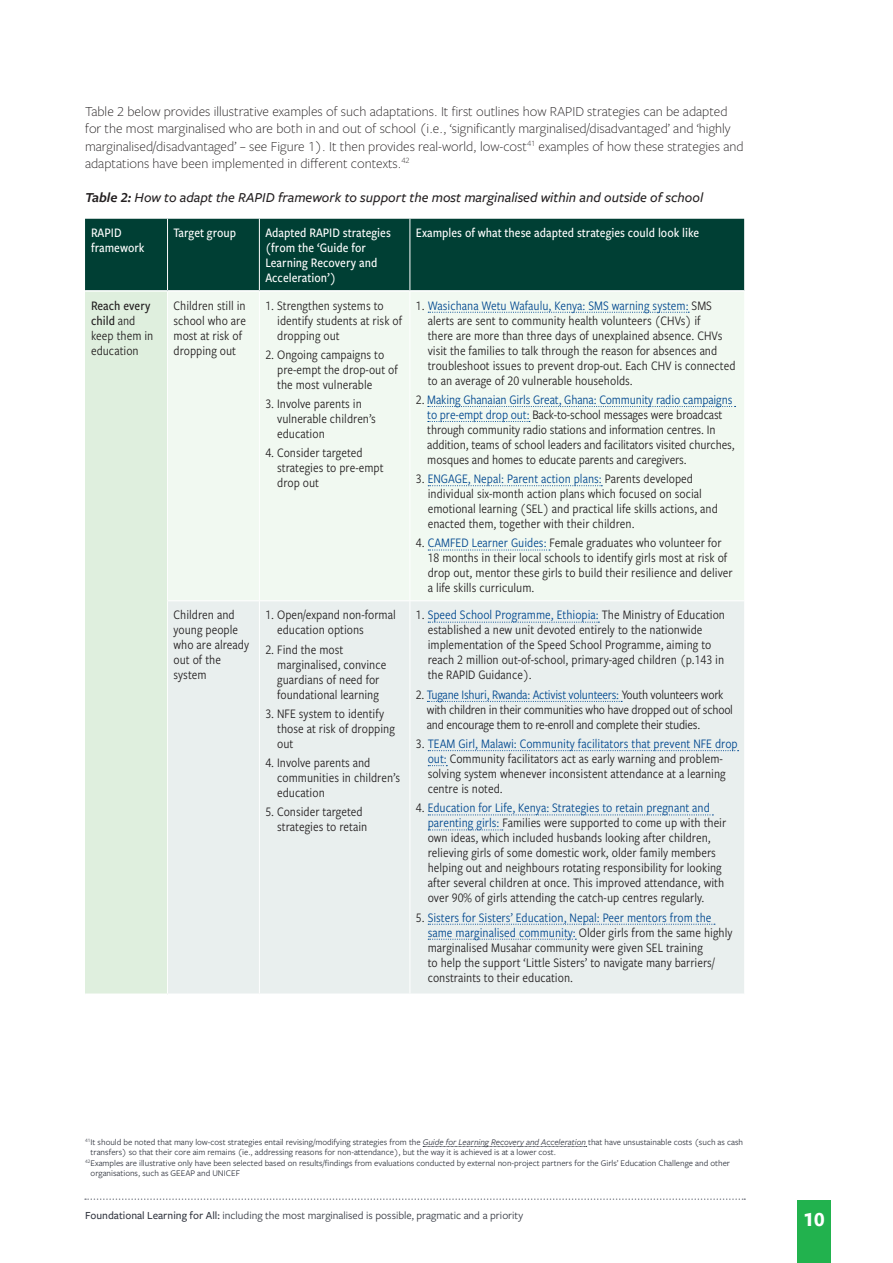
<style>
.page{position:relative;width:893px;height:1263px;background:#fff}
.page>*{position:absolute;margin:0;border:0;box-sizing:border-box;transform-origin:0 0}
.t1{font:700 21px "Freight Sans Pro";color:#fff}
.BODY{font:300 14.25px/17.2px "Freight Sans Pro";color:#231f20}
.t2{font:italic 500 14.25px "Freight Sans Pro";color:#231f20}
.Table_body{font:13.5px/15px "Freight Sans Cnd Pro";color:#231f20}
.Table_body-2{font:13.5px/15px "Freight Sans Cnd Pro";letter-spacing:-.02em;color:#231f20}
.Table_heading{font:500 13.5px/15px "Freight Sans Cnd Pro";color:#fff}
.t3{font:11.25px "Freight Sans Pro";color:#30343e}
.Footnotes{font:9px/10.5px "Freight Sans Pro";color:#30343e}
.s1{font-weight:600}
.s2{font-weight:500}
.s3{color:#01488f}
.s4{font-style:italic}
</style>
<div class="page">
<div style="left:797px;top:1200px;width:34px;height:63px;background:#22b24e"></div>
<svg style="left:85px;top:1198px;width:660px;height:2px"></svg>
<div style="left:85px;top:219px;width:659px;height:71px;background:#003f34"></div>
<div style="left:85px;top:291px;width:83px;height:703px;background:#dfefde"></div>
<div style="left:168px;top:292px;width:576px;height:308px;background:#f1f9f1"></div>
<div style="left:168px;top:601px;width:576px;height:392px;background:#e9efee"></div>
<hr style="left:167px;top:219px;width:1px;height:71px;background:#fff">
<hr style="left:259px;top:219px;width:1px;height:71px;background:#fff">
<hr style="left:410px;top:219px;width:1px;height:71px;background:#fff">
<hr style="left:167px;top:292px;width:1px;height:308px;background:#fff">
<hr style="left:259px;top:292px;width:1px;height:308px;background:#fff">
<hr style="left:410px;top:292px;width:1px;height:308px;background:#fff">
<hr style="left:167px;top:600px;width:92px;height:1px;background:#fff">
<hr style="left:167px;top:601px;width:1px;height:392px;background:#fff">
<hr style="left:259px;top:601px;width:1px;height:392px;background:#fff">
<hr style="left:410px;top:601px;width:1px;height:392px;background:#fff">
<hr style="left:85px;top:993px;width:83px;height:2px;background:#fff">
<hr style="left:85px;top:290px;width:83px;height:2px;background:#fff">
<svg style="left:428px;top:312px;width:261px;height:1px"></svg>
<svg style="left:428px;top:406px;width:308px;height:1px"></svg>
<svg style="left:428px;top:421px;width:102px;height:1px"></svg>
<svg style="left:428px;top:485px;width:174px;height:1px"></svg>
<svg style="left:428px;top:549px;width:122px;height:1px"></svg>
<svg style="left:428px;top:622px;width:171px;height:1px"></svg>
<svg style="left:427px;top:701px;width:195px;height:1px"></svg>
<svg style="left:428px;top:750px;width:311px;height:1px"></svg>
<svg style="left:428px;top:765px;width:19px;height:1px"></svg>
<svg style="left:428px;top:814px;width:285px;height:1px"></svg>
<svg style="left:428px;top:829px;width:75px;height:1px"></svg>
<svg style="left:428px;top:924px;width:287px;height:1px"></svg>
<svg style="left:428px;top:939px;width:148px;height:1px"></svg>
<svg style="left:423px;top:1146px;width:164px;height:1px"></svg>
<p class="BODY" style="left:85px;top:102px;width:660px">Table 2 below provides illustrative examples of such adaptations. It first outlines how RAPID strategies can be adapted for the most marginalised who are both in and out of school (i.e., ‘significantly marginalised/disadvantaged’ and ‘highly marginalised/disadvantaged’ – see Figure 1). It then provides real-world, low-cost<sup>41</sup> examples of how these strategies and adaptations have been implemented in different contexts.<sup>42</sup></p>
<p class="t2" style="left:85px;top:188px;width:620px"><span class="s1">Table 2:</span> How to adapt the RAPID framework to support the most marginalised within and outside of school</p>
<p class="Table_heading" style="left:91px;top:225px;width:55px">RAPID framework</p>
<p class="Table_heading" style="left:174px;top:225px;width:64px">Target group</p>
<p class="Table_heading" style="left:265px;top:225px;width:127px">Adapted RAPID strategies (from the ‘Guide for<br>Learning Recovery and<br>Acceleration’)</p>
<p class="Table_heading" style="left:416px;top:225px;width:285px">Examples of what these adapted strategies could look like</p>
<p class="Table_body" style="left:91px;top:297px;width:64px"><span class="s2">Reach every child</span> and keep them in education</p>
<p class="Table_body" style="left:174px;top:297px;width:74px">Children still in school who are most at risk of dropping out</p>
<p class="Table_body" style="left:277px;top:297px;width:127px;text-indent:-12px">1. Strengthen systems to identify students at risk of dropping out</p>
<p class="Table_body" style="left:428px;top:297px;width:309px;text-indent:-12px">1. <span class="s3">Wasichana Wetu Wafaulu, Kenya: SMS warning system:</span> SMS alerts are sent to community health volunteers (CHVs) if<br>there are more than three days of unexplained absence. CHVs visit the families to talk through the reason for absences and troubleshoot issues to prevent drop-out. Each CHV is connected to an average of 20 vulnerable households.</p>
<p class="Table_body" style="left:427px;top:391px;width:309px;text-indent:-11px">2. <span class="s3">Making Ghanaian Girls Great, Ghana: Community radio campaigns to pre-empt drop out:</span> Back-to-school messages were broadcast through community radio stations and information centres. In addition, teams of school leaders and facilitators visited churches, mosques and homes to educate parents and caregivers.</p>
<p class="Table_body" style="left:428px;top:471px;width:292px;text-indent:-12px">3. <span class="s3">ENGAGE, Nepal: Parent action plans:</span> Parents developed individual six-month action plans which focused on social emotional learning (SEL) and practical life skills actions, and enacted them, together with their children.</p>
<p class="Table_body" style="left:428px;top:535px;width:306px;text-indent:-12px">4. <span class="s3">CAMFED Learner Guides:</span> Female graduates who volunteer for 18 months in their local schools to identify girls most at risk of drop out, mentor these girls to build their resilience and deliver a life skills curriculum.</p>
<p class="Table_body" style="left:277px;top:346px;width:122px;text-indent:-12px">2. Ongoing campaigns to pre-empt the drop-out of the most vulnerable</p>
<p class="Table_body" style="left:277px;top:396px;width:100px;text-indent:-12px">3. Involve parents in vulnerable children’s education</p>
<p class="Table_body" style="left:277px;top:445px;width:108px;text-indent:-12px">4. Consider targeted strategies to pre-empt drop out</p>
<p class="Table_body" style="left:174px;top:607px;width:77px">Children and young people who are already out of the system</p>
<p class="Table_body" style="left:277px;top:607px;width:120px;text-indent:-12px">1. Open/expand non-formal education options</p>
<p class="Table_body" style="left:277px;top:641px;width:111px;text-indent:-12px">2. Find the most marginalised, convince guardians of need for foundational learning</p>
<p class="Table_body" style="left:277px;top:705px;width:119px;text-indent:-12px">3. NFE system to identify those at risk of dropping out</p>
<p class="Table_body" style="left:277px;top:755px;width:124px;text-indent:-12px">4. Involve parents and communities in children’s education</p>
<p class="Table_body" style="left:277px;top:804px;width:92px;text-indent:-12px">5. Consider targeted strategies to retain</p>
<p class="Table_body" style="left:428px;top:607px;width:299px;text-indent:-12px">1. <span class="s3">Speed School Programme, Ethiopia:</span> The Ministry of Education established a new unit devoted entirely to the nationwide implementation of the Speed School Programme, aiming to reach 2 million out-of-school, primary-aged children (p.143 in the RAPID Guidance).</p>
<p class="Table_body-2" style="left:427px;top:686px;width:308px;text-indent:-11px">2. <span class="s3">Tugane Ishuri, Rwanda: Activist volunteers:</span> Youth volunteers work with children in their communities who have dropped out of school and encourage them to re-enroll and complete their studies.</p>
<p class="Table_body" style="left:428px;top:735px;width:312px;text-indent:-12px">3. <span class="s3">TEAM Girl, Malawi: Community facilitators that prevent NFE drop out:</span> Community facilitators act as early warning and problem&shy;solving system whenever inconsistent attendance at a learning centre is noted.</p>
<p class="Table_body" style="left:428px;top:800px;width:300px;text-indent:-12px">4. <span class="s3">Education for Life, Kenya: Strategies to retain pregnant and parenting girls:</span> Families were supported to come up with their own ideas, which included husbands looking after children, relieving girls of some domestic work, older family members helping out and neighbours rotating responsibility for looking after several children at once. This improved attendance, with over 90% of girls attending the catch-up centres regularly.</p>
<p class="Table_body" style="left:428px;top:909px;width:306px;text-indent:-12px">5. <span class="s3">Sisters for Sisters’ Education, Nepal: Peer mentors from the same marginalised community:</span> Older girls from the same highly marginalised Musahar community were given SEL training<br>to help the support ‘Little Sisters’ to navigate many barriers/ constraints to their education.</p>
<p class="Footnotes" style="left:91px;top:1136px;width:654px;text-indent:-6px"><sup>41</sup>It should be noted that many low-cost strategies entail revising/modifying strategies from the <span class="s4">Guide for Learning Recovery and Acceleration</span> that have unsustainable costs (such as cash transfers) so that their core aim remains (ie., addressing reasons for non-attendance), but the way it is achieved is at a lower cost.</p>
<p class="Footnotes" style="left:91px;top:1157px;width:641px;text-indent:-6px"><sup>42</sup>Examples are illustrative only have been selected based on results/findings from evaluations conducted by external non-project partners for the Girls’ Education Challenge and other organisations, such as GEEAP and UNICEF</p>
<p class="t3" style="left:85px;top:1208px;width:440px"><span class="s2">Foundational Learning for All:</span> including the most marginalised is possible, pragmatic and a priority</p>
<h1 class="t1" style="left:804px;top:1204px;width:22px">10</h1>
</div>
